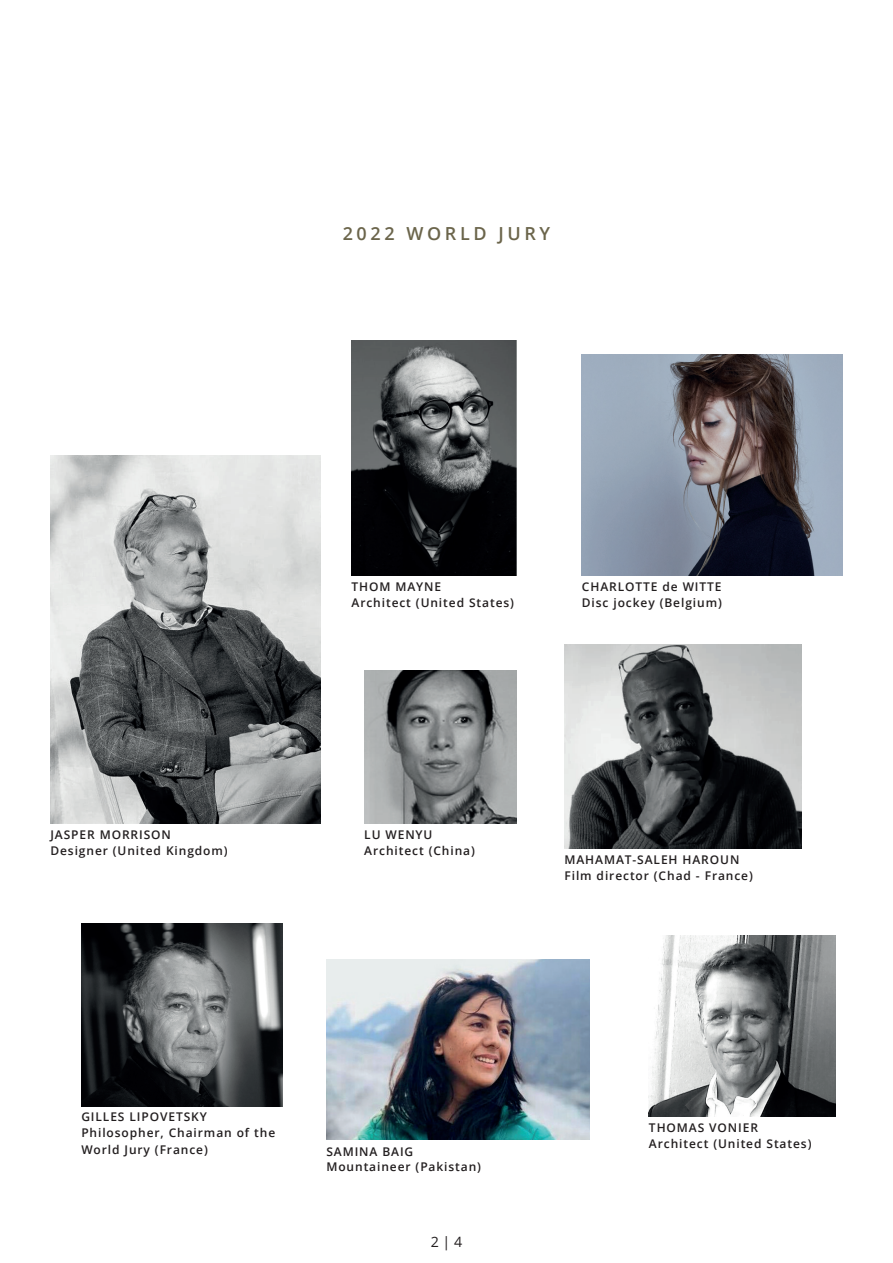
<style>
.page{position:relative;width:893px;height:1263px;background:#fff}
.page>*{position:absolute;margin:0;border:0;box-sizing:border-box;transform-origin:0 0}
.t1{font:600 18px "Open Sans";letter-spacing:.2em;color:#6b654b}
.t2{font:14.25px "Open Sans";color:#231f20}
.t3{font:600 12px/15.9px "Open Sans";letter-spacing:.075em;color:#231f20}
</style>
<div class="page">
<img style="left:352px;top:340px;width:165px;height:235px">
<img style="left:81px;top:924px;width:202px;height:182px">
<img style="left:649px;top:935px;width:186px;height:181px">
<img style="left:564px;top:644px;width:238px;height:204px">
<img style="left:364px;top:670px;width:153px;height:153px">
<img style="left:50px;top:455px;width:270px;height:368px">
<img style="left:326px;top:959px;width:263px;height:180px">
<img style="left:582px;top:355px;width:261px;height:220px">
<h1 class="t1" style="left:343px;top:221px;width:209px">2022 WORLD JURY</h1>
<p class="t3" style="left:50px;top:826px;width:179px">JASPER MORRISON<br>Designer (United Kingdom)</p>
<p class="t3" style="left:352px;top:579px;width:91px">THOM MAYNE</p>
<p class="t3" style="left:352px;top:595px;width:164px">Architect (United States)</p>
<p class="t3" style="left:582px;top:579px;width:141px">CHARLOTTE de WITTE<br>Disc jockey (Belgium)</p>
<p class="t3" style="left:364px;top:826px;width:70px">LU WENYU</p>
<p class="t3" style="left:364px;top:842px;width:112px">Architect (China)</p>
<p class="t3" style="left:564px;top:852px;width:190px">MAHAMAT-SALEH HAROUN<br>Film director (Chad - France)</p>
<p class="t3" style="left:81px;top:1108px;width:127px">GILLES LIPOVETSKY</p>
<p class="t3" style="left:81px;top:1123px;width:195px;line-height:17px">Philosopher, Chairman of the<br>World Jury (France)</p>
<p class="t3" style="left:326px;top:1143px;width:156px">SAMINA BAIG<br>Mountaineer (Pakistan)</p>
<p class="t2" style="left:431px;top:1232px;width:33px">2 | 4</p>
<p class="t3" style="left:649px;top:1119px;width:111px">THOMAS VONIER</p>
<p class="t3" style="left:649px;top:1135px;width:164px">Architect (United States)</p>
</div>
